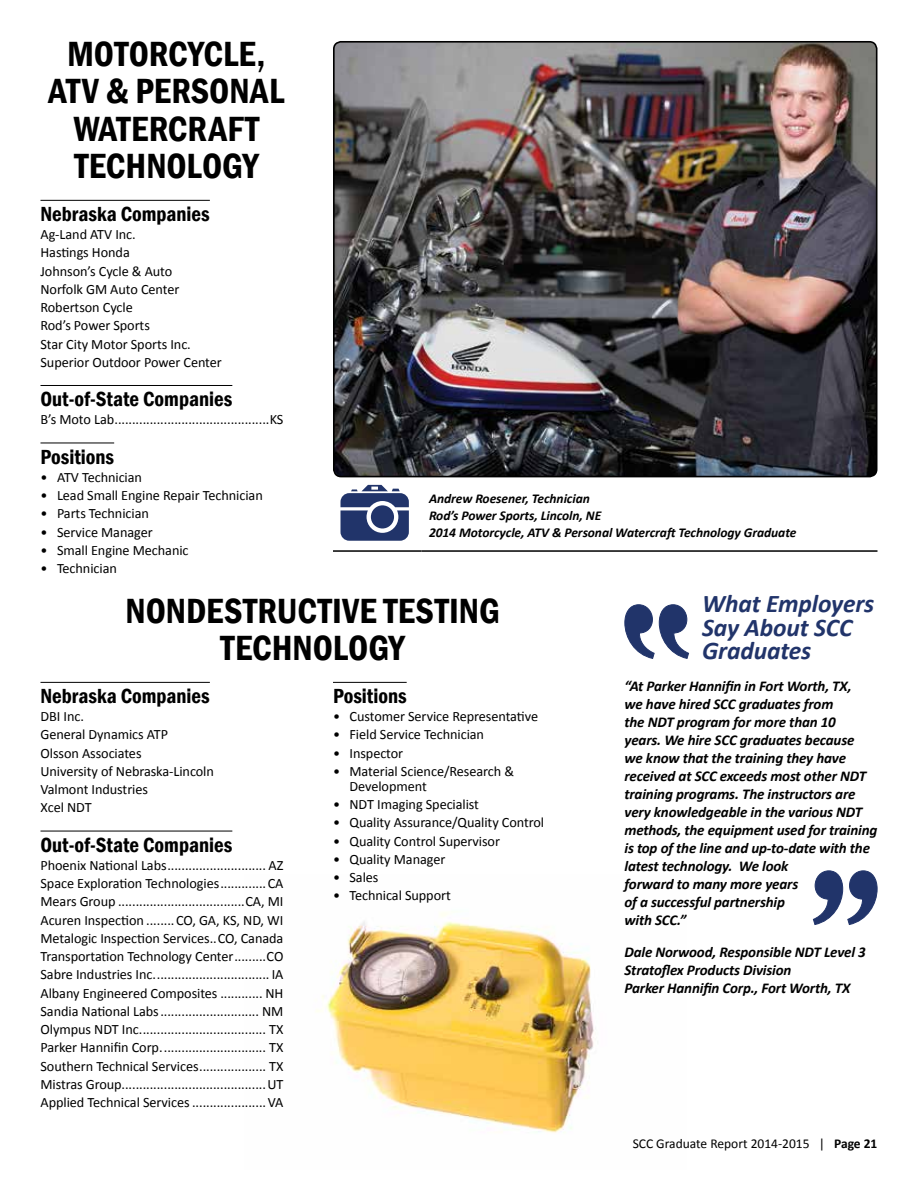
<style>
.page{position:relative;width:918px;height:1188px;background:#fff}
.page>*{position:absolute;margin:0;border:0;box-sizing:border-box;transform-origin:0 0}
.t1{font:600 condensed 36px/37.5px "Franklin Gothic";color:#000;text-align:center}
.t2{font:italic 700 25.5px/24px "Calibri";letter-spacing:-.005em;color:#21346a}
.t3{font:600 condensed 21px "Franklin Gothic";color:#000}
.t4{font:italic 700 15px/18px "Calibri";letter-spacing:-.01em;color:#000}
.t5{font:14.25px/18.3px "Calibri";letter-spacing:-.005em;color:#000}
.t6{font:italic 700 13.5px/16.8px "Calibri";letter-spacing:-.005em;color:#000}
.t7{font:13.5px "Calibri";color:#000}
.s1{font-weight:700}
</style>
<div class="page">
<img style="left:316px;top:912px;width:278px;height:221px">
<hr style="left:40px;top:200px;width:170px;height:1px;background:#000">
<hr style="left:40px;top:385px;width:192px;height:1px;background:#000">
<hr style="left:40px;top:443px;width:74px;height:1px;background:#000">
<hr style="left:333px;top:550px;width:89px;height:2px;background:#000">
<hr style="left:422px;top:550px;width:456px;height:2px;background:#000">
<svg style="left:341px;top:485px;width:68px;height:56px"></svg>
<div style="left:371px;top:505px;width:23px;height:24px;background:#21346a;border-radius:50%"></div>
<img style="left:334px;top:42px;width:543px;height:435px">
<div style="left:333px;top:41px;width:544px;height:436px;border:2px solid #000;border-radius:7px"></div>
<hr style="left:40px;top:682px;width:170px;height:1px;background:#000">
<hr style="left:40px;top:831px;width:192px;height:1px;background:#000">
<hr style="left:333px;top:682px;width:74px;height:1px;background:#000">
<svg style="left:624px;top:604px;width:65px;height:55px"></svg>
<svg style="left:813px;top:870px;width:65px;height:55px"></svg>
<h1 class="t1" style="left:49px;top:34px;width:237px">MOTORCYCLE,<br>ATV &amp; PERSONAL<br>WATERCRAFT<br>TECHNOLOGY</h1>
<h3 class="t3" style="left:40px;top:200px;width:171px">Nebraska Companies</h3>
<p class="t5" style="left:40px;top:225px;width:183px">Ag-Land ATV Inc.<br>Hastings Honda<br>Johnson’s Cycle &amp; Auto<br>Norfolk GM Auto Center<br>Robertson Cycle<br>Rod’s Power Sports<br>Star City Motor Sports Inc.<br>Superior Outdoor Power Center</p>
<h3 class="t3" style="left:40px;top:385px;width:193px">Out-of-State Companies</h3>
<p class="t5" style="left:40px;top:411px;width:244px">B’s Moto Lab............................................KS</p>
<h3 class="t3" style="left:40px;top:443px;width:75px">Positions</h3>
<p class="t5" style="left:40px;top:468px;width:103px">• ATV Technician</p>
<p class="t5" style="left:40px;top:486px;width:224px">• Lead Small Engine Repair Technician</p>
<p class="t5" style="left:40px;top:504px;width:110px">• Parts Technician</p>
<p class="t5" style="left:40px;top:523px;width:114px">• Service Manager</p>
<p class="t5" style="left:40px;top:541px;width:150px">• Small Engine Mechanic</p>
<p class="t5" style="left:40px;top:559px;width:78px">• Technician</p>
<p class="t6" style="left:429px;top:490px;width:369px">Andrew Roesener, Technician<br>Rod’s Power Sports, Lincoln, NE<br>2014 Motorcycle, ATV &amp; Personal Watercraft Technology Graduate</p>
<h1 class="t1" style="left:126px;top:591px;width:376px">NONDESTRUCTIVE TESTING<br>TECHNOLOGY</h1>
<h3 class="t3" style="left:40px;top:682px;width:171px">Nebraska Companies</h3>
<p class="t5" style="left:40px;top:707px;width:175px">DBI Inc.<br>General Dynamics ATP<br>Olsson Associates<br>University of Nebraska-Lincoln<br>Valmont Industries<br>Xcel NDT</p>
<h3 class="t3" style="left:40px;top:831px;width:193px">Out-of-State Companies</h3>
<p class="t5" style="left:40px;top:856px;width:245px;text-align:justify">Phoenix National Labs............................ AZ Space Exploration Technologies.............CA Mears Group ....................................CA, MI Acuren Inspection ........CO, GA, KS, ND, WI Metalogic Inspection Services..CO, Canada Transportation Technology Center.........CO Sabre Industries Inc................................. IA Albany Engineered Composites ............ NH Sandia National Labs............................ NM Olympus NDT Inc.................................... TX Parker Hannifin Corp.............................. TX Southern Technical Services................... TX Mistras Group.........................................UT Applied Technical Services .....................VA</p>
<h3 class="t3" style="left:333px;top:682px;width:75px">Positions</h3>
<p class="t5" style="left:333px;top:707px;width:207px">• Customer Service Representative</p>
<p class="t5" style="left:333px;top:726px;width:153px">• Field Service Technician</p>
<p class="t5" style="left:333px;top:744px;width:72px">• Inspector</p>
<p class="t5" style="left:350px;top:764px;width:166px;line-height:15px;text-indent:-17px">• Material Science/Research &amp;<br>Development</p>
<p class="t5" style="left:333px;top:795px;width:148px">• NDT Imaging Specialist</p>
<p class="t5" style="left:333px;top:814px;width:213px">• Quality Assurance/Quality Control</p>
<p class="t5" style="left:333px;top:832px;width:169px">• Quality Control Supervisor</p>
<p class="t5" style="left:333px;top:850px;width:114px">• Quality Manager</p>
<p class="t5" style="left:333px;top:868px;width:47px">• Sales</p>
<p class="t5" style="left:333px;top:887px;width:119px">• Technical Support</p>
<h2 class="t2" style="left:702px;top:591px;width:174px">What Employers<br>Say About SCC<br>Graduates</h2>
<p class="t4" style="left:624px;top:677px;width:255px">“At Parker Hannifin in Fort Worth, TX,<br>we have hired SCC graduates from<br>the NDT program for more than 10<br>years. We hire SCC graduates because<br>we know that the training they have received at SCC exceeds most other NDT training programs. The instructors are very knowledgeable in the various NDT methods, the equipment used for training is top of the line and up-to-date with the latest technology. We look<br>forward to many more years<br>of a successful partnership<br>with SCC.”</p>
<p class="t4" style="left:624px;top:943px;width:243px">Dale Norwood, Responsible NDT Level 3<br>Stratoflex Products Division<br>Parker Hannifin Corp., Fort Worth, TX</p>
<p class="t7" style="left:633px;top:1135px;width:246px">SCC Graduate Report 2014-2015 | <span class="s1">Page 21</span></p>
</div>
